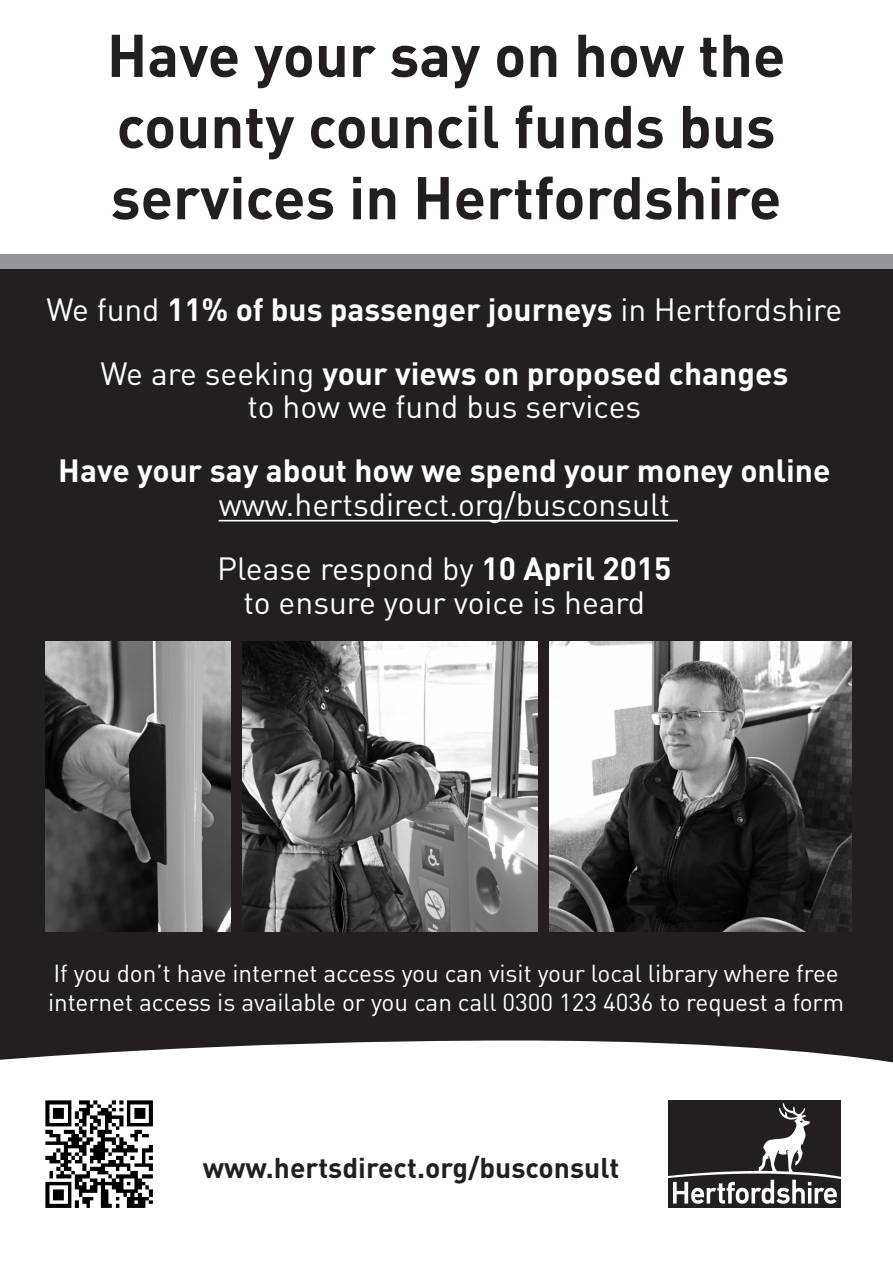
<style>
.page{position:relative;width:893px;height:1263px;background:#fff}
.page>*{position:absolute;margin:0;border:0;box-sizing:border-box;transform-origin:0 0}
.t1{font:700 59.25px/71.1px "DIN";color:#231f20}
.t2{font:700 31.8px/63.9px "DIN";color:#fff;text-align:center}
.t3{font:31.8px/63.9px "DIN";color:#fff}
.t4{font:700 28.2px "DIN";color:#231f20}
.t5{font:24.3px/29.2px "DIN";letter-spacing:-.005em;color:#fff}
.s1{font-weight:400}
.s2{font-weight:700}
</style>
<div class="page">
<div style="left:0;top:262px;width:893px;height:878px;background:#231f20"></div>
<div style="left:0;top:255px;width:893px;height:14px;background:#939598"></div>
<hr style="left:219px;top:520px;width:459px;height:1px;background:#fff">
<img style="left:242px;top:641px;width:295px;height:290px">
<img style="left:549px;top:641px;width:303px;height:290px">
<img style="left:46px;top:641px;width:184px;height:290px">
<div style="left:0;top:1040px;width:893px;height:168px;background:#fff"></div>
<img style="left:669px;top:1100px;width:172px;height:107px">
<img style="left:31px;top:1086px;width:137px;height:122px">
<h1 class="t1" style="left:107px;top:17px;width:680px">Have your say on how the county council funds bus services in Hertfordshire</h1>
<h2 class="t2" style="left:47px;top:276px;width:797px"><span class="s1">We fund</span> 11% of bus passenger journeys <span class="s1">in Hertfordshire<br>We are seeking</span> your views on proposed changes</h2>
<h2 class="t3" style="left:247px;top:374px;width:395px">to how we fund bus services</h2>
<h2 class="t2" style="left:58px;top:437px;width:774px">Have your say about how we spend your money online</h2>
<h2 class="t3" style="left:217px;top:472px;width:456px">www.hertsdirect.org/busconsult<br>Please respond by <span class="s2">10 April 2015</span></h2>
<h2 class="t3" style="left:244px;top:570px;width:403px">to ensure your voice is heard</h2>
<p class="t5" style="left:48px;top:958px;width:797px">If you don’t have internet access you can visit your local library where free internet access is available or you can call 0300 123 4036 to request a form</p>
<p class="t4" style="left:203px;top:1149px;width:418px">www.hertsdirect.org/busconsult</p>
</div>
